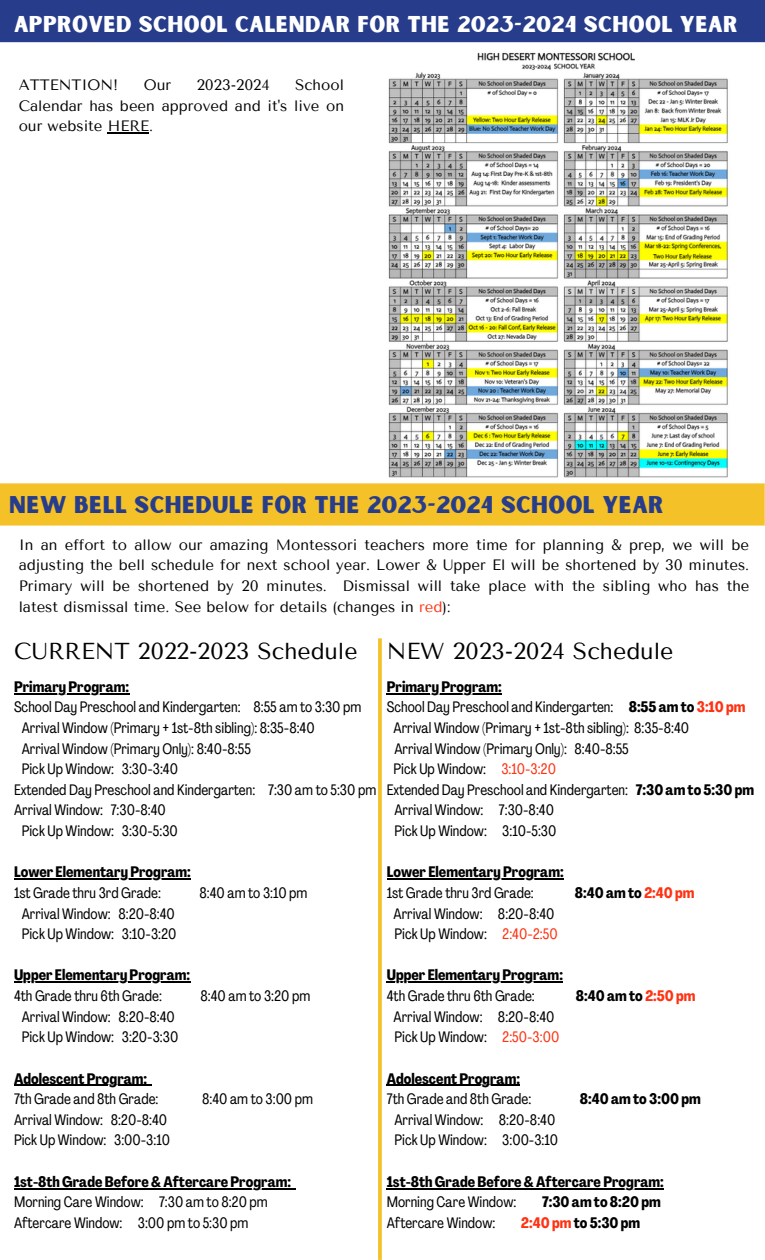
<style>
.page{position:relative;width:765px;height:1260px;background:#fff}
.page>*{position:absolute;margin:0;border:0;box-sizing:border-box;transform-origin:0 0}
.t1{font:23.12px "Sunborn Sans One";letter-spacing:.015em;color:#273d8b}
.t2{font:23.12px "Tenor Sans";color:#000}
.t3{font:23px "Tenor Sans";color:#000}
.t4{font:21.88px "Sunborn Sans One";letter-spacing:.015em;color:#fff}
.t5{font:15px/20.6px "Agrandir Tight";color:#000}
.t6{font:15px/20.6px "Tenor Sans";color:#000;text-align:justify}
.t7{font:700 15px "Agrandir Tight";color:#000}
.s1{color:#ff3213}
.s2{font-weight:700}
.s3{font-weight:700;color:#ff3213}
</style>
<div class="page">
<div style="left:0;top:483px;width:765px;height:43px;background:#f4c228"></div>
<div style="left:0;top:0;width:765px;height:42px;background:#273d8b"></div>
<hr style="left:14px;top:693px;width:115px;height:1px;background:#000">
<hr style="left:14px;top:879px;width:177px;height:1px;background:#000">
<hr style="left:14px;top:982px;width:176px;height:1px;background:#000">
<hr style="left:14px;top:1085px;width:133px;height:1px;background:#000">
<hr style="left:14px;top:1188px;width:277px;height:1px;background:#000">
<svg style="left:378px;top:638px;width:4px;height:622px;background:#f4c535"></svg>
<img style="left:388px;top:52px;width:340px;height:426px">
<hr style="left:387px;top:693px;width:115px;height:1px;background:#000">
<hr style="left:387px;top:879px;width:177px;height:1px;background:#000">
<hr style="left:387px;top:982px;width:176px;height:1px;background:#000">
<hr style="left:387px;top:1085px;width:133px;height:1px;background:#000">
<hr style="left:387px;top:1188px;width:277px;height:1px;background:#000">
<hr style="left:108px;top:133px;width:41px;height:1px;background:#000">
<h3 class="t4" style="left:14px;top:10px;width:725px">APPROVED SCHOOL CALENDAR FOR THE 2023-2024 SCHOOL YEAR</h3>
<p class="t6" style="left:19px;top:75px;width:101px">ATTENTION!</p>
<p class="t6" style="left:144px;top:75px;width:29px">Our</p>
<p class="t6" style="left:197px;top:75px;width:74px">2023-2024</p>
<p class="t6" style="left:19px;top:75px;width:327px;text-indent:276px">School Calendar has been approved and it's live on our website HERE.</p>
<h1 class="t1" style="left:9px;top:490px;width:656px">NEW BELL SCHEDULE FOR THE 2023-2024 SCHOOL YEAR</h1>
<p class="t6" style="left:19px;top:534px;width:732px">In an effort to allow our amazing Montessori teachers more time for planning &amp; prep, we will be adjusting the bell schedule for next school year. Lower &amp; Upper El will be shortened by 30 minutes.<br>Primary will be shortened by 20 minutes. Dismissal will take place with the sibling who has the latest dismissal time. See below for details (changes in <span class="s1">red</span>):</p>
<h2 class="t3" style="left:14px;top:638px;width:345px">CURRENT 2022-2023 Schedule</h2>
<p class="t7" style="left:14px;top:680px;width:117px">Primary Program:</p>
<p class="t5" style="left:14px;top:698px;width:349px">School Day Preschool and Kindergarten: 8:55 am to 3:30 pm</p>
<p class="t5" style="left:22px;top:719px;width:295px">Arrival Window (Primary + 1st-8th sibling): 8:35-8:40</p>
<p class="t5" style="left:22px;top:739px;width:231px">Arrival Window (Primary Only): 8:40-8:55</p>
<p class="t5" style="left:22px;top:760px;width:158px">Pick Up Window: 3:30-3:40</p>
<p class="t5" style="left:14px;top:781px;width:364px">Extended Day Preschool and Kindergarten: 7:30 am to 5:30 pm</p>
<p class="t5" style="left:14px;top:801px;width:153px">Arrival Window: 7:30-8:40</p>
<p class="t5" style="left:22px;top:822px;width:158px">Pick Up Window: 3:30-5:30</p>
<p class="t7" style="left:14px;top:866px;width:178px">Lower Elementary Program:</p>
<p class="t5" style="left:14px;top:884px;width:149px">1st Grade thru 3rd Grade:</p>
<p class="t5" style="left:200px;top:884px;width:109px">8:40 am to 3:10 pm</p>
<p class="t5" style="left:22px;top:904px;width:156px">Arrival Window: 8:20-8:40<br>Pick Up Window: 3:10-3:20</p>
<p class="t7" style="left:14px;top:969px;width:178px">Upper Elementary Program:</p>
<p class="t5" style="left:14px;top:987px;width:150px">4th Grade thru 6th Grade:</p>
<p class="t5" style="left:201px;top:987px;width:111px">8:40 am to 3:20 pm</p>
<p class="t5" style="left:22px;top:1008px;width:158px">Arrival Window: 8:20-8:40<br>Pick Up Window: 3:20-3:30</p>
<p class="t7" style="left:14px;top:1072px;width:135px">Adolescent Program:</p>
<p class="t5" style="left:14px;top:1090px;width:146px">7th Grade and 8th Grade:</p>
<p class="t5" style="left:202px;top:1090px;width:112px">8:40 am to 3:00 pm</p>
<p class="t5" style="left:14px;top:1111px;width:158px">Arrival Window: 8:20-8:40<br>Pick Up Window: 3:00-3:10</p>
<p class="t7" style="left:14px;top:1175px;width:279px">1st-8th Grade Before&amp;Aftercare Program:</p>
<p class="t5" style="left:14px;top:1193px;width:255px">Morning Care Window: 7:30 am to 8:20 pm<br>Aftercare Window: 3:00 pm to 5:30 pm</p>
<h1 class="t2" style="left:387px;top:638px;width:288px">NEW 2023-2024 Schedule</h1>
<p class="t7" style="left:387px;top:680px;width:117px">Primary Program:</p>
<p class="t5" style="left:387px;top:698px;width:360px">School Day Preschool and Kindergarten: <span class="s2">8:55 amto</span> <span class="s3">3:10 pm</span></p>
<p class="t5" style="left:394px;top:719px;width:297px">Arrival Window (Primary + 1st-8th sibling): 8:35-8:40</p>
<p class="t5" style="left:394px;top:739px;width:236px">Arrival Window (Primary Only): 8:40-8:55</p>
<p class="t5" style="left:394px;top:760px;width:164px">Pick Up Window: <span class="s1">3:10-3:20</span></p>
<p class="t5" style="left:387px;top:781px;width:369px">Extended Day Preschool and Kindergarten: <span class="s2">7:30 amto 5:30 pm</span></p>
<p class="t5" style="left:394px;top:801px;width:161px">Arrival Window: 7:30-8:40</p>
<p class="t5" style="left:394px;top:822px;width:163px">Pick Up Window: 3:10-5:30</p>
<p class="t7" style="left:387px;top:866px;width:178px">Lower Elementary Program:</p>
<p class="t5" style="left:387px;top:884px;width:149px">1st Grade thru 3rd Grade:</p>
<p class="t7" style="left:575px;top:887px;width:121px">8:40 amto <span class="s1">2:40 pm</span></p>
<p class="t5" style="left:394px;top:904px;width:166px">Arrival Window: 8:20-8:40<br>Pick Up Window: <span class="s1">2:40-2:50</span></p>
<p class="t7" style="left:387px;top:969px;width:178px">Upper Elementary Program:</p>
<p class="t5" style="left:387px;top:987px;width:150px">4th Grade thru 6th Grade:</p>
<p class="t7" style="left:576px;top:990px;width:121px">8:40 amto <span class="s1">2:50 pm</span></p>
<p class="t5" style="left:394px;top:1008px;width:167px">Arrival Window: 8:20-8:40<br>Pick Up Window: <span class="s1">2:50-3:00</span></p>
<p class="t7" style="left:387px;top:1072px;width:135px">Adolescent Program:</p>
<p class="t5" style="left:387px;top:1090px;width:146px">7th Grade and 8th Grade:</p>
<p class="t7" style="left:580px;top:1093px;width:122px">8:40 amto 3:00 pm</p>
<p class="t5" style="left:394px;top:1111px;width:165px">Arrival Window: 8:20-8:40<br>Pick Up Window: 3:00-3:10</p>
<p class="t7" style="left:387px;top:1175px;width:279px">1st-8th Grade Before&amp;Aftercare Program:</p>
<p class="t5" style="left:387px;top:1193px;width:131px">Morning Care Window:</p>
<p class="t7" style="left:542px;top:1196px;width:120px">7:30 amto 8:20 pm</p>
<p class="t5" style="left:387px;top:1214px;width:110px">Aftercare Window:</p>
<p class="t7" style="left:521px;top:1217px;width:121px"><span class="s1">2:40 pm</span>to 5:30 pm</p>
</div>
